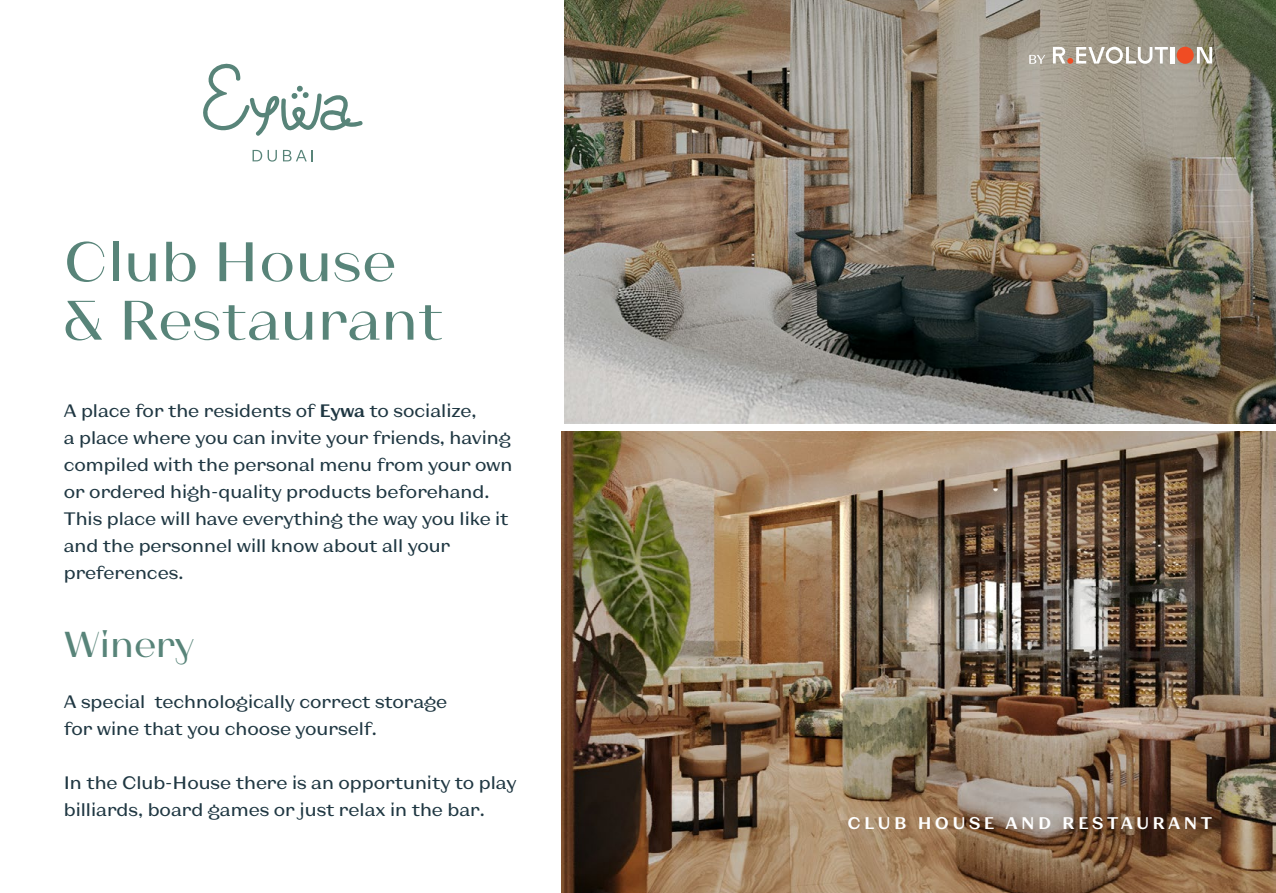
<style>
.page{position:relative;width:1276px;height:893px;background:#fff}
.page>*{position:absolute;margin:0;border:0;box-sizing:border-box;transform-origin:0 0}
.t1{font:55.5px/58.5px "Kyiv Type Sans Medium 3";letter-spacing:.01em;color:#588479}
.t2{font:36px "Kyiv Type Sans Medium 3";color:#588479}
.t3{font:18px/27px "Kyiv Type Sans Medium 2";color:#1f3742}
.t4{font:16.8px "Kyiv Type Sans Bold 2";letter-spacing:.21em;color:#fff}
.s1{font-family:"Kyiv Type Sans Bold 2"}
</style>
<div class="page">
<img style="left:564px;top:0;width:712px;height:423px">
<div style="left:1176px;top:47px;width:17px;height:17px;background:#f04c23;border-radius:50%"></div>
<div style="left:1170px;top:47px;width:5px;height:17px;background:#fff"></div>
<svg style="left:1197px;top:47px;width:15px;height:17px"></svg>
<svg style="left:1053px;top:47px;width:115px;height:17px"></svg>
<svg style="left:1029px;top:55px;width:16px;height:9px"></svg>
<img style="left:561px;top:432px;width:715px;height:461px">
<svg style="left:203px;top:63px;width:160px;height:73px"></svg>
<svg style="left:252px;top:150px;width:10px;height:11px"></svg>
<svg style="left:268px;top:150px;width:9px;height:12px"></svg>
<svg style="left:283px;top:150px;width:30px;height:11px"></svg>
<h1 class="t1" style="left:64px;top:230px;width:381px">Club House &amp; Restaurant</h1>
<p class="t3" style="left:64px;top:396px;width:450px">A place for the residents of <span class="s1">Eywa</span> to socialize,<br>a place where you can invite your friends, having compiled with the personal menu from your own or ordered high-quality products beforehand.<br>This place will have everything the way you like it and the personnel will know about all your preferences.</p>
<h2 class="t2" style="left:64px;top:620px;width:132px">Winery</h2>
<p class="t3" style="left:64px;top:687px;width:385px">A special technologically correct storage for wine that you choose yourself.</p>
<p class="t3" style="left:64px;top:768px;width:454px">In the Club-House there is an opportunity to play billiards, board games or just relax in the bar.</p>
<p class="t4" style="left:847px;top:812px;width:366px">CLUB HOUSE AND RESTAURANT</p>
</div>
